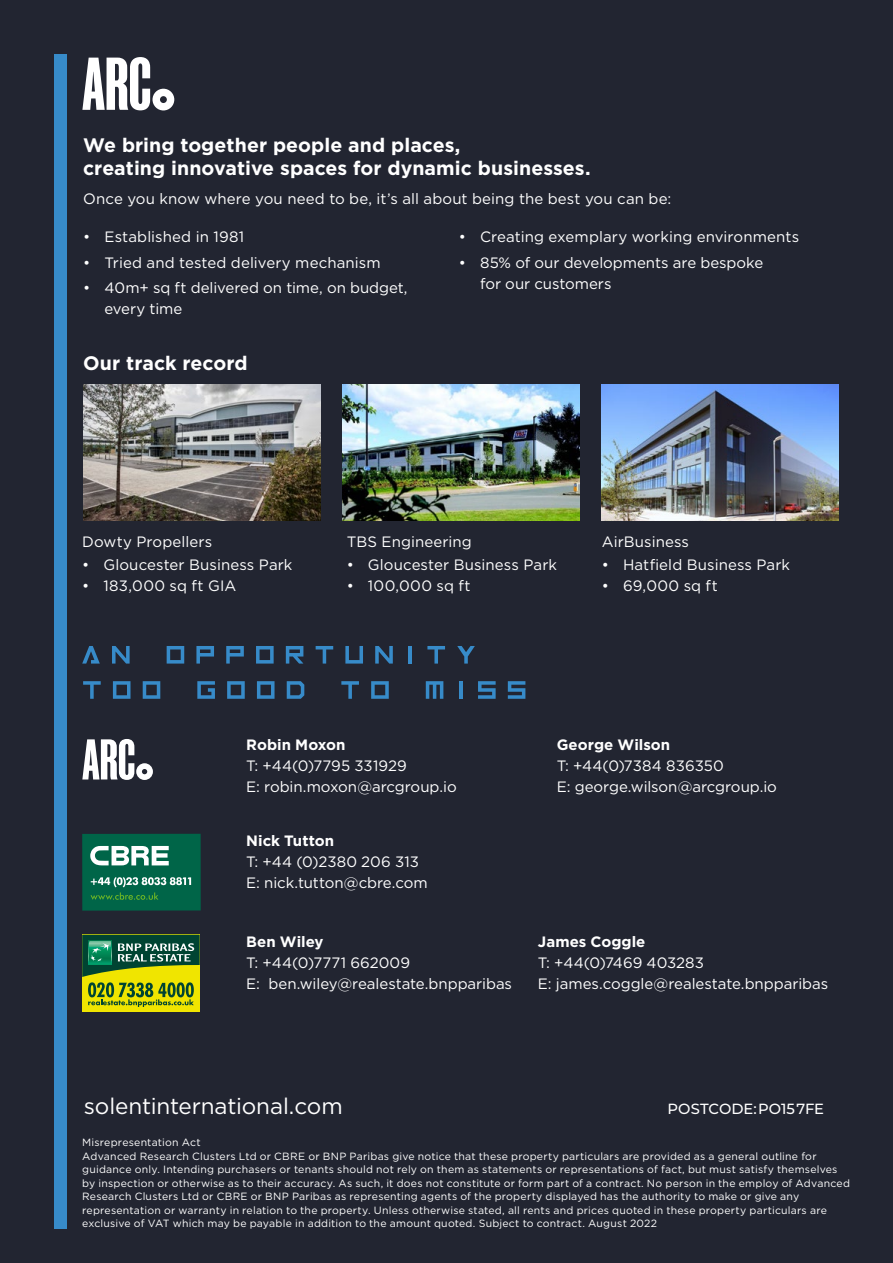
<style>
.page{position:relative;width:893px;height:1263px;background:#222531}
.page>*{position:absolute;margin:0;border:0;box-sizing:border-box;transform-origin:0 0}
.t1{font:56.25px "Inversionz Unboxed";letter-spacing:-.095em;color:#378bc9}
.t2{font:22.5px "Gotham";letter-spacing:-.005em;color:#fff}
.t3{font:700 19.5px/22.5px "Gotham";color:#fff}
.t4{font:15px/21px "Gotham";color:#fff}
.t5{font:700 15px "Gotham";color:#fff}
.t6{font:15px "Gotham";letter-spacing:.02em;color:#fff}
.t7{font:15px "Gotham";letter-spacing:.025em;color:#fff}
.t8{font:500 14.7px "Montserrat";letter-spacing:.005em;color:#fff}
.t9{font:10.5px/13.5px "Gotham";letter-spacing:.02em;color:#fff}
</style>
<div class="page">
<div style="left:54px;top:54px;width:13px;height:1175px;background:#378bc9"></div>
<div style="left:82px;top:834px;width:119px;height:77px;background:#006548"></div>
<svg style="left:90px;top:846px;width:79px;height:19px"></svg>
<svg style="left:90px;top:877px;width:102px;height:23px"></svg>
<div style="left:82px;top:935px;width:118px;height:77px;background:#f0e500"></div>
<svg style="left:82px;top:935px;width:118px;height:72px"></svg>
<img style="left:83px;top:385px;width:237px;height:136px">
<img style="left:342px;top:385px;width:238px;height:136px">
<img style="left:602px;top:385px;width:237px;height:136px">
<svg style="left:82px;top:57px;width:92px;height:53px"></svg>
<svg style="left:82px;top:739px;width:71px;height:41px"></svg>
<h3 class="t3" style="left:83px;top:134px;width:509px">We bring together people and places,<br>creating innovative spaces for dynamic businesses.</h3>
<h3 class="t4" style="left:83px;top:188px;width:590px">Once you know where you need to be, it’s all about being the best you can be:</h3>
<h3 class="t4" style="left:83px;top:226px;width:163px">• Established in 1981</h3>
<h3 class="t4" style="left:83px;top:252px;width:299px">• Tried and tested delivery mechanism</h3>
<h3 class="t4" style="left:104px;top:277px;width:305px;text-indent:-21px">• 40m+ sq ft delivered on time, on budget, every time</h3>
<h3 class="t4" style="left:459px;top:226px;width:342px">• Creating exemplary working environments</h3>
<h3 class="t4" style="left:480px;top:251px;width:285px;text-indent:-21px">• 85% of our developments are bespoke for our customers</h3>
<h3 class="t3" style="left:83px;top:352px;width:166px">Our track record</h3>
<h3 class="t4" style="left:82px;top:531px;width:131px">Dowty Propellers</h3>
<h3 class="t4" style="left:82px;top:554px;width:212px">• Gloucester Business Park</h3>
<h3 class="t6" style="left:82px;top:576px;width:156px">• 183,000 sq ft GIA</h3>
<h3 class="t4" style="left:347px;top:531px;width:127px">TBS Engineering</h3>
<h3 class="t4" style="left:347px;top:554px;width:212px">• Gloucester Business Park</h3>
<h3 class="t7" style="left:347px;top:576px;width:125px">• 100,000 sq ft</h3>
<h1 class="t1" style="left:75px;top:618px;width:412px">An opportunity</h1>
<h1 class="t1" style="left:76px;top:653px;width:461px">too good to miss</h1>
<h3 class="t4" style="left:602px;top:531px;width:89px">AirBusiness</h3>
<h3 class="t4" style="left:602px;top:554px;width:190px">• Hatfield Business Park</h3>
<h3 class="t4" style="left:602px;top:575px;width:117px">• 69,000 sq ft</h3>
<h3 class="t5" style="left:246px;top:734px;width:101px">Robin Moxon</h3>
<h3 class="t4" style="left:246px;top:754px;width:212px">T: +44(0)7795 331929<br>E: robin.moxon@arcgroup.io</h3>
<h3 class="t5" style="left:246px;top:830px;width:89px">Nick Tutton</h3>
<h3 class="t4" style="left:246px;top:851px;width:183px">T: +44 (0)2380 206 313<br>E: nick.tutton@cbre.com</h3>
<h3 class="t5" style="left:246px;top:931px;width:79px">Ben Wiley</h3>
<h3 class="t4" style="left:246px;top:951px;width:267px">T: +44(0)7771 662009<br>E: ben.wiley@realestate.bnpparibas</h3>
<h3 class="t5" style="left:557px;top:734px;width:115px">George Wilson</h3>
<h3 class="t4" style="left:557px;top:754px;width:222px">T: +44(0)7384 836350<br>E: george.wilson@arcgroup.io</h3>
<h3 class="t5" style="left:538px;top:931px;width:109px">James Coggle</h3>
<h3 class="t4" style="left:538px;top:951px;width:292px">T: +44(0)7469 403283<br>E: james.coggle@realestate.bnpparibas</h3>
<h2 class="t2" style="left:84px;top:1092px;width:260px">solentinternational.com</h2>
<p class="t9" style="left:82px;top:1135px;width:769px">Misrepresentation Act<br>Advanced Research Clusters Ltd or CBRE or BNP Paribas give notice that these property particulars are provided as a general outline for guidance only. Intending purchasers or tenants should not rely on them as statements or representations of fact, but must satisfy themselves by inspection or otherwise as to their accuracy. As such, it does not constitute or form part of a contract. No person in the employ of Advanced Research Clusters Ltd or CBRE or BNP Paribas as representing agents of the property displayed has the authority to make or give any representation or warranty in relation to the property. Unless otherwise stated, all rents and prices quoted in these property particulars are exclusive of VAT which may be payable in addition to the amount quoted. Subject to contract. August 2022</p>
<h3 class="t8" style="left:668px;top:1099px;width:158px">POSTCODE: PO15 7FE</h3>
</div>
